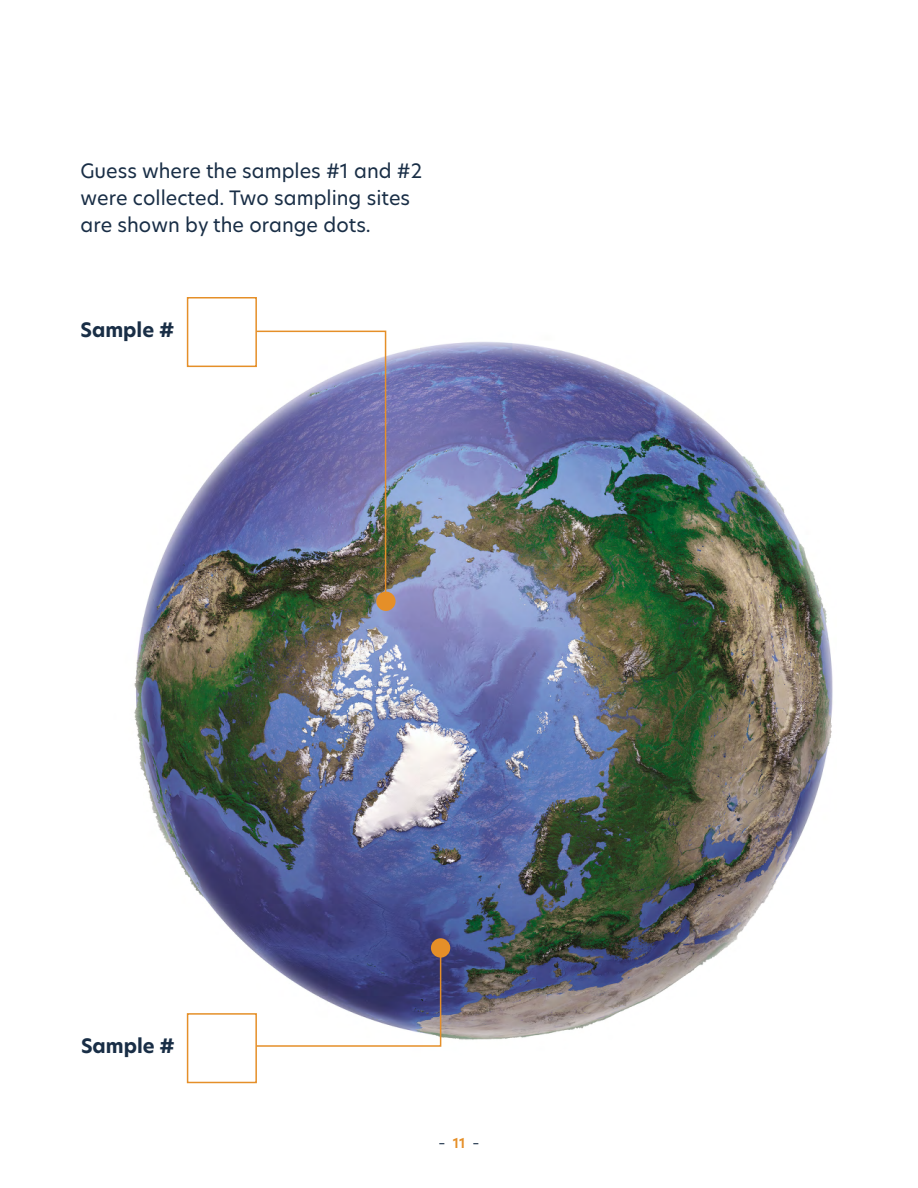
<style>
.page{position:relative;width:918px;height:1188px;background:#fff}
.page>*{position:absolute;margin:0;border:0;box-sizing:border-box;transform-origin:0 0}
.t1{font:19.5px/27px "New Hero";color:#192e46}
.t2{font:700 19.5px "New Hero";color:#192e46}
.t3{font:13.5px "New Hero";color:#192e46}
.s1{font-weight:600;color:#e58f28}
</style>
<div class="page">
<img style="left:134px;top:318px;width:699px;height:738px">
<div style="left:376px;top:592px;width:20px;height:19px;background:#e58f28;border-radius:50%"></div>
<div style="left:431px;top:938px;width:19px;height:20px;background:#e58f28;border-radius:50%"></div>
<img style="left:255px;top:330px;width:132px;height:271px">
<div style="left:187px;top:297px;width:70px;height:70px;border:2px solid #e58f28"></div>
<svg style="left:255px;top:949px;width:187px;height:99px"></svg>
<div style="left:187px;top:1013px;width:70px;height:70px;border:2px solid #e58f28"></div>
<p class="t1" style="left:81px;top:157px;width:343px">Guess where the samples #1 and #2 were collected. Two sampling sites are shown by the orange dots.</p>
<p class="t2" style="left:81px;top:316px;width:95px">Sample #</p>
<p class="t2" style="left:81px;top:1033px;width:95px">Sample #</p>
<p class="t3" style="left:439px;top:1134px;width:42px">– <span class="s1">11</span> –</p>
</div>
